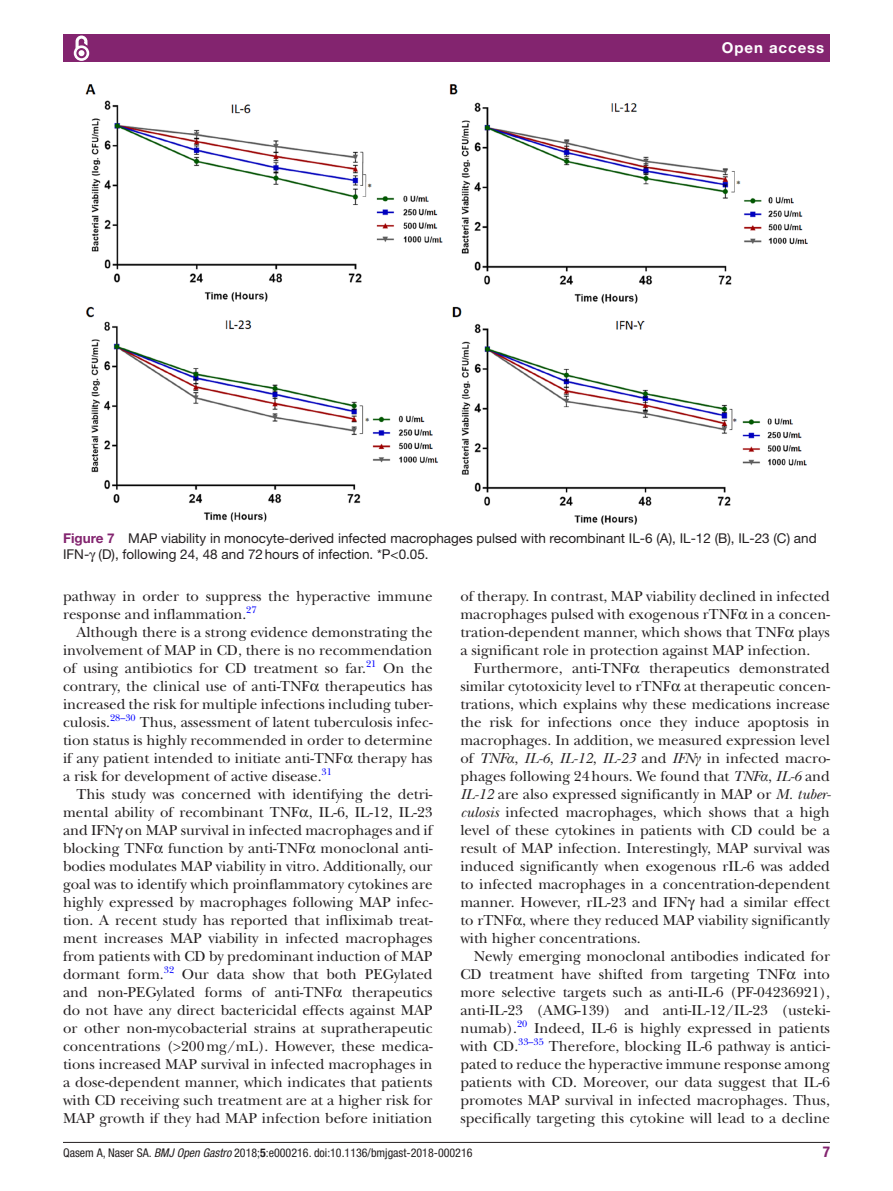
<style>
.page{position:relative;width:893px;height:1191px;background:#fff}
.page>*{position:absolute;margin:0;border:0;box-sizing:border-box;transform-origin:0 0}
.t1{font:15px/18px "New Baskerville";color:#231f20;text-align:justify}
.t2{font:700 15px "Helvetica Neue LT Std";letter-spacing:.065em;color:#fff}
.t3{font:700 condensed 15px "Helvetica Neue LT Std";color:#83246f}
.t4{font:13.5px/16.2px "Helvetica Neue LT Std";color:#231f20}
.t5{font:condensed 12px "Helvetica Neue LT Std";color:#231f20}
.t6{font:9.9px "New Baskerville";color:#00f}
.s1{font-weight:700;color:#83246f}
.s2{font-style:italic}
.s3{font-family:"Times New Roman";font-style:italic}
.s4{font-weight:700}
</style>
<div class="page">
<hr style="left:63px;top:1142px;width:767px;height:1px;background:#231f20">
<div style="left:63px;top:34px;width:767px;height:28px;background:#83246f"></div>
<svg style="left:73px;top:35px;width:17px;height:26px"></svg>
<img style="left:85px;top:84px;width:723px;height:441px">
<p class="t2" style="left:722px;top:39px;width:104px">Open access</p>
<p class="t4" style="left:63px;top:529px;width:755px"><span class="s1">Figure 7</span> MAP viability in monocyte-derived infected macrophages pulsed with recombinant IL-6 (A), IL-12 (B), IL-23 (C) and<br>IFN- (D), following 24, 48 and 72hours of infection. *P&lt;0.05.</p>
<p class="t1" style="left:63px;top:587px;width:371px">pathway in order to suppress the hyperactive immune response and inflammation.</p>
<p class="t6" style="left:246px;top:603px;width:12px">27</p>
<p class="t1" style="left:63px;top:623px;width:371px;text-indent:14px">Although there is a strong evidence demonstrating the involvement of MAP in CD, there is no recommendation of using antibiotics for CD treatment so far.</p>
<p class="t6" style="left:366px;top:657px;width:12px">21</p>
<p class="t1" style="left:63px;top:659px;width:371px;text-indent:320px">On the contrary, the clinical use of anti-TNF therapeutics has increased the risk for multiple infections including tuber&shy;culosis.</p>
<p class="t6" style="left:110px;top:711px;width:27px">28–30</p>
<p class="t1" style="left:63px;top:713px;width:371px;text-indent:77px">Thus, assessment of latent tuberculosis infec&shy;tion status is highly recommended in order to determine if any patient intended to initiate anti-TNF therapy has a risk for development of active disease.</p>
<p class="t6" style="left:322px;top:765px;width:12px">31</p>
<p class="t1" style="left:63px;top:785px;width:371px;text-indent:14px">This study was concerned with identifying the detri&shy;mental ability of recombinant TNF , IL-6, IL-12, IL-23 and IFN on MAP survival in infected macrophages and if blocking TNF function by anti-TNF monoclonal anti&shy;bodies modulates MAP viability in vitro. Additionally, our goal was to identify which proinflammatory cytokines are highly expressed by macrophages following MAP infec&shy;tion. A recent study has reported that infliximab treat&shy;ment increases MAP viability in infected macrophages from patients with CD by predominant induction of MAP dormant form.</p>
<p class="t6" style="left:164px;top:963px;width:12px">32</p>
<p class="t1" style="left:63px;top:965px;width:371px;text-indent:119px">Our data show that both PEGylated and non-PEGylated forms of anti-TNF</p>
<p class="t1" style="left:63px;top:983px;width:371px;text-indent:289px">therapeutics do not have any direct bactericidal effects against MAP or other non-mycobacterial strains at supratherapeutic concentrations (&gt;200mg/mL). However, these medica&shy;tions increased MAP survival in infected macrophages in a dose-dependent manner, which indicates that patients with CD receiving such treatment are at a higher risk for MAP growth if they had MAP infection before initiation</p>
<p class="t1" style="left:460px;top:587px;width:371px">of therapy. In contrast, MAP viability declined in infected</p>
<p class="t1" style="left:460px;top:605px;width:371px">macrophages pulsed with exogenous rTNF in a concen-</p>
<p class="t1" style="left:460px;top:623px;width:371px">tration-dependent manner, which shows that TNF plays</p>
<p class="t1" style="left:460px;top:641px;width:352px">a significant role in protection against MAP infection.</p>
<p class="t1" style="left:474px;top:659px;width:158px">Furthermore, anti-TNF</p>
<p class="t1" style="left:460px;top:659px;width:372px;text-indent:189px">therapeutics demonstrated similar cytotoxicity level to rTNF at therapeutic concen&shy;trations, which explains why these medications increase the risk for infections once they induce apoptosis in macrophages. In addition, we measured expression level of <span class="s2">TNF</span><span class="s3">α</span>, <span class="s2">IL-6</span>, <span class="s2">IL-12</span>, <span class="s2">IL-23</span> and <span class="s2">IFN</span><span class="s3">γ</span> in infected macro&shy;phages following 24hours. We found that <span class="s2">TNF</span><span class="s3">α</span>, <span class="s2">IL-6</span> and <span class="s2">IL-12</span> are also expressed significantly in MAP or <span class="s2">M. tuber&shy;culosis</span> infected macrophages, which shows that a high level of these cytokines in patients with CD could be a result of MAP infection. Interestingly, MAP survival was induced significantly when exogenous rIL-6 was added to infected macrophages in a concentration-dependent manner. However, rIL-23 and IFN had a similar effect to rTNF , where they reduced MAP viability significantly with higher concentrations.</p>
<p class="t1" style="left:460px;top:947px;width:371px;text-indent:14px">Newly emerging monoclonal antibodies indicated for CD treatment have shifted from targeting TNF into more selective targets such as anti-IL-6 (PF-04236921), anti-IL-23 (AMG-139) and anti-IL-12/IL-23 (usteki&shy;numab).</p>
<p class="t6" style="left:517px;top:1017px;width:12px">20</p>
<p class="t1" style="left:534px;top:1019px;width:297px">Indeed, IL-6 is highly expressed in patients</p>
<p class="t1" style="left:460px;top:1037px;width:59px">with CD.</p>
<p class="t6" style="left:518px;top:1035px;width:27px">33–35</p>
<p class="t1" style="left:460px;top:1037px;width:371px;text-indent:89px">Therefore, blocking IL-6 pathway is antici&shy;pated to reduce the hyperactive immune response among patients with CD. Moreover, our data suggest that IL-6 promotes MAP survival in infected macrophages. Thus, specifically targeting this cytokine will lead to a decline</p>
<p class="t5" style="left:63px;top:1145px;width:411px">Qasem A, Naser SA. <span class="s2">BMJ Open Gastro</span> 2018;<span class="s4">5</span>:e000216. doi:10.1136/bmjgast-2018-000216</p>
<p class="t3" style="left:823px;top:1142px;width:9px">7</p>
</div>
